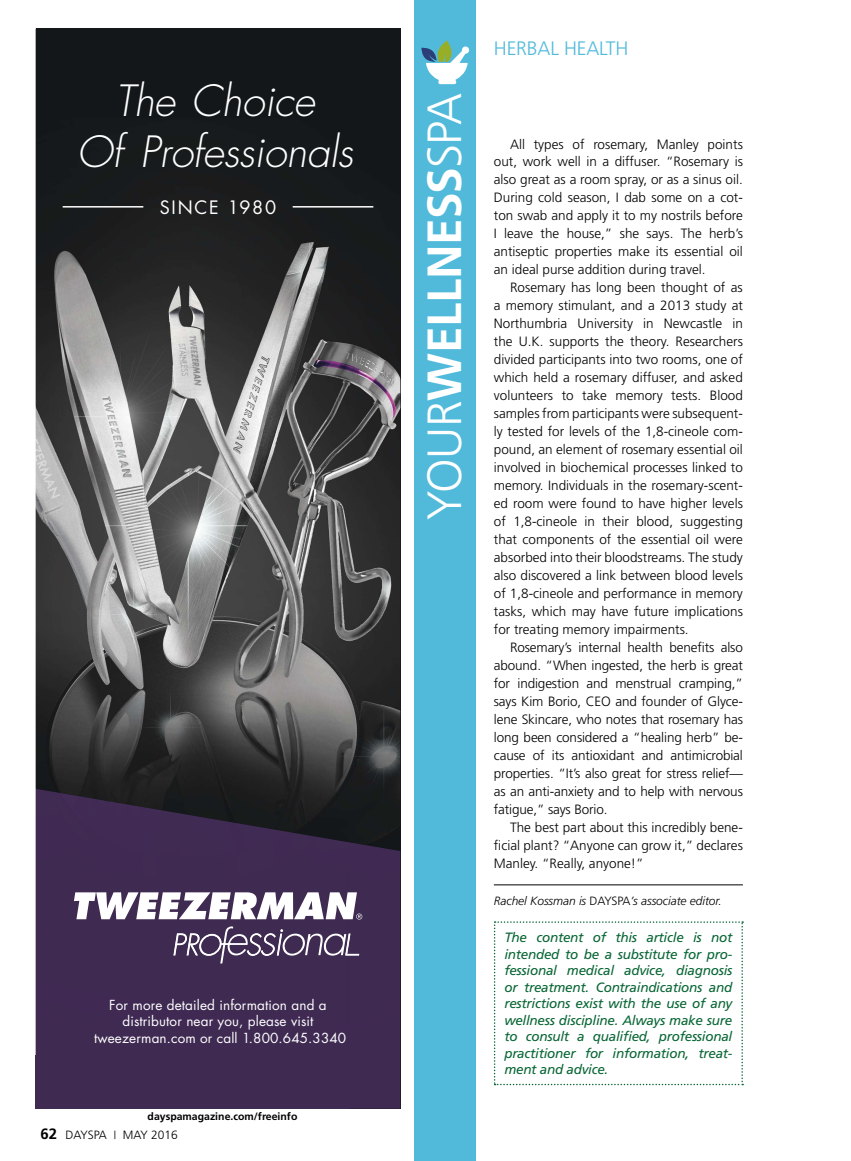
<style>
.page{position:relative;width:851px;height:1161px;background:#fff}
.page>*{position:absolute;margin:0;border:0;box-sizing:border-box;transform-origin:0 0}
.t1{font:700 48px "Frutiger";letter-spacing:-.005em;color:#fff}
.t2{font:italic 300 42px/50.4px "Futura";letter-spacing:-.01em;color:#fff;text-align:center}
.t3{font:300 19.5px "Frutiger";letter-spacing:-.01em;color:#51badb}
.t4{font:18px "Futura";letter-spacing:.1em;color:#fff}
.t5{font:300 13.5px "Frutiger";color:#000}
.t6{font:italic 13.5px/16.5px "Frutiger";letter-spacing:-.02em;color:#096635;text-align:justify}
.t7{font:13.5px/16.5px "Futura";letter-spacing:.01em;color:#fff;text-align:center}
.t8{font:italic 300 12px "Frutiger";letter-spacing:-.005em;color:#000}
.t9{font:300 12px "Frutiger";color:#000}
.t10{font:700 10.5px "Frutiger";color:#000}
.s1{font-weight:700;font-size:15px}
.s2{font-weight:300}
.s3{font-style:normal}
</style>
<div class="page">
<div style="left:414px;top:0;width:61px;height:1161px;background:#51badb"></div>
<svg style="left:421px;top:40px;width:48px;height:44px"></svg>
<hr style="left:494px;top:885px;width:248px;height:1px;background:#000">
<svg style="left:494px;top:921px;width:249px;height:164px"></svg>
<img style="left:36px;top:29px;width:364px;height:813px">
<img style="left:36px;top:789px;width:312px;height:320px">
<div style="left:348px;top:842px;width:52px;height:267px;background:#3f2a52"></div>
<svg style="left:173px;top:926px;width:186px;height:38px;background:#604e6f"></svg>
<svg style="left:74px;top:892px;width:288px;height:28px"></svg>
<hr style="left:293px;top:206px;width:80px;height:2px;background:#fff">
<hr style="left:63px;top:206px;width:80px;height:2px;background:#fff">
<p class="t2" style="left:77px;top:77px;width:278px">The Choice<br>Of Professionals</p>
<p class="t4" style="left:160px;top:199px;width:118px">SINCE 1980</p>
<p class="t7" style="left:94px;top:998px;width:254px">For more detailed information and a distributor near you, please visit tweezerman.com or call 1.800.645.3340</p>
<p class="t10" style="left:148px;top:1112px;width:151px">dayspamagazine.com/freeinfo</p>
<p class="t9" style="left:40px;top:1130px;width:139px"><span class="s1">62</span> DAYSPA <sup>|</sup> MAY 2016</p>
<p class="t1" style="left:425px;top:520px;width:429px;rotate:-90deg"><span class="s2">YOUR</span>WELLNESS<span class="s2">SPA</span></p>
<p class="t3" style="left:494px;top:41px;width:136px">HERBAL HEALTH</p>
<p class="t5" style="left:510px;top:138px;width:234px">All types of rosemary, Manley points</p>
<p class="t5" style="left:494px;top:156px;width:250px">out, work well in a diffuser. “Rosemary is</p>
<p class="t5" style="left:494px;top:174px;width:250px">also great as a room spray, or as a sinus oil.</p>
<p class="t5" style="left:494px;top:192px;width:250px">During cold season, I dab some on a cot-</p>
<p class="t5" style="left:494px;top:210px;width:250px">ton swab and apply it to my nostrils before</p>
<p class="t5" style="left:494px;top:228px;width:250px">I leave the house,” she says. The herb’s</p>
<p class="t5" style="left:494px;top:246px;width:250px">antiseptic properties make its essential oil</p>
<p class="t5" style="left:494px;top:264px;width:213px">an ideal purse addition during travel.</p>
<p class="t5" style="left:510px;top:282px;width:234px">Rosemary has long been thought of as</p>
<p class="t5" style="left:494px;top:300px;width:250px">a memory stimulant, and a 2013 study at</p>
<p class="t5" style="left:494px;top:318px;width:250px">Northumbria University in Newcastle in</p>
<p class="t5" style="left:494px;top:336px;width:250px">the U.K. supports the theory. Researchers</p>
<p class="t5" style="left:494px;top:354px;width:250px">divided participants into two rooms, one of</p>
<p class="t5" style="left:494px;top:372px;width:250px">which held a rosemary diffuser, and asked</p>
<p class="t5" style="left:494px;top:390px;width:250px">volunteers to take memory tests. Blood</p>
<p class="t5" style="left:494px;top:408px;width:250px">samples from participants were subsequent-</p>
<p class="t5" style="left:494px;top:426px;width:250px">ly tested for levels of the 1,8-cineole com-</p>
<p class="t5" style="left:494px;top:444px;width:250px">pound, an element of rosemary essential oil</p>
<p class="t5" style="left:494px;top:462px;width:250px">involved in biochemical processes linked to</p>
<p class="t5" style="left:494px;top:480px;width:250px">memory. Individuals in the rosemary-scent-</p>
<p class="t5" style="left:494px;top:498px;width:250px">ed room were found to have higher levels</p>
<p class="t5" style="left:494px;top:516px;width:250px">of 1,8-cineole in their blood, suggesting</p>
<p class="t5" style="left:494px;top:534px;width:250px">that components of the essential oil were</p>
<p class="t5" style="left:494px;top:552px;width:250px">absorbed into their bloodstreams. The study</p>
<p class="t5" style="left:494px;top:570px;width:250px">also discovered a link between blood levels</p>
<p class="t5" style="left:494px;top:588px;width:250px">of 1,8-cineole and performance in memory</p>
<p class="t5" style="left:494px;top:606px;width:250px">tasks, which may have future implications</p>
<p class="t5" style="left:494px;top:624px;width:196px">for treating memory impairments.</p>
<p class="t5" style="left:510px;top:642px;width:234px">Rosemary’s internal health bene fits also</p>
<p class="t5" style="left:494px;top:660px;width:250px">abound. “When ingested, the herb is great</p>
<p class="t5" style="left:494px;top:678px;width:250px">for indigestion and menstrual cramping,”</p>
<p class="t5" style="left:494px;top:696px;width:250px">says Kim Borio, CEO and founder of Glyce-</p>
<p class="t5" style="left:494px;top:714px;width:250px">lene Skincare, who notes that rosemary has</p>
<p class="t5" style="left:494px;top:732px;width:250px">long been considered a “healing herb” be-</p>
<p class="t5" style="left:494px;top:750px;width:250px">cause of its antioxidant and antimicrobial</p>
<p class="t5" style="left:494px;top:768px;width:250px">properties. “It’s also great for stress relief—</p>
<p class="t5" style="left:494px;top:786px;width:250px">as an anti-anxiety and to help with nervous</p>
<p class="t5" style="left:494px;top:804px;width:115px">fatigue,” says Borio.</p>
<p class="t5" style="left:510px;top:822px;width:234px">The best part about this incredibly bene-</p>
<p class="t5" style="left:494px;top:840px;width:250px">ficial plant? “Anyone can grow it,” declares</p>
<p class="t5" style="left:494px;top:858px;width:151px">Manley. “Really, anyone!”</p>
<p class="t8" style="left:494px;top:893px;width:229px">Rachel Kossman is <span class="s3">DAYSPA</span>’s associate editor.</p>
<p class="t6" style="left:504px;top:930px;width:229px">The content of this article is not intended to be a substitute for pro&shy;fessional medical advice, diagnosis or treatment. Contraindications and restrictions exist with the use of any wellness discipline. Always make sure to consult a qualified, professional practitioner for information, treat&shy;ment and advice.</p>
</div>
